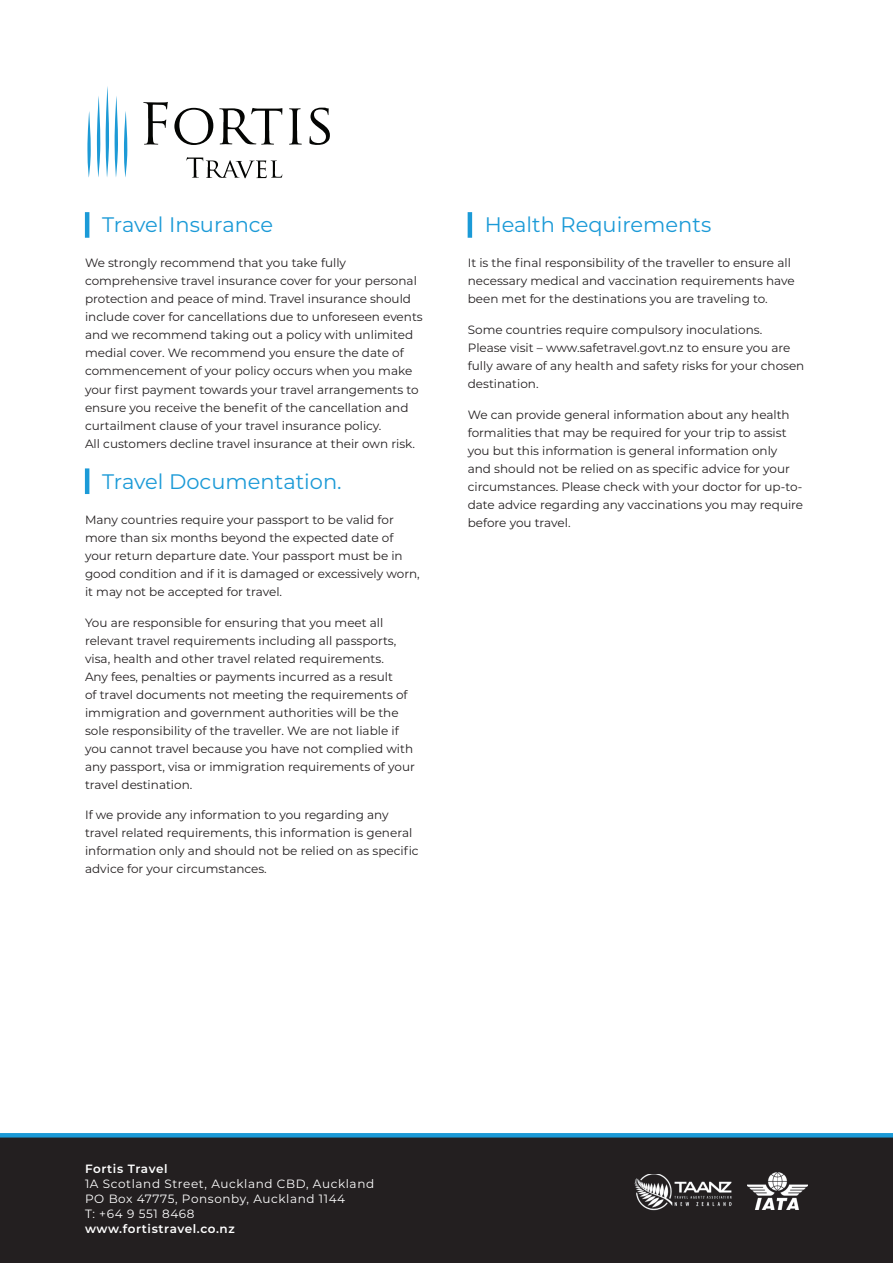
<style>
.page{position:relative;width:893px;height:1263px;background:#fff}
.page>*{position:absolute;margin:0;border:0;box-sizing:border-box;transform-origin:0 0}
.t1{font:21px "Montserrat";color:#1b9ad7}
.t2{font:12px/18px "Montserrat";color:#231f20}
.t3{font:12px/15px "Montserrat";letter-spacing:.05em;color:#fff}
.t4{font:600 12px "Montserrat";letter-spacing:.05em;color:#fff}
</style>
<div class="page">
<div style="left:0;top:1137px;width:893px;height:126px;background:#231f20"></div>
<hr style="left:0;top:1133px;width:893px;height:4px;background:#1b9ad7">
<img style="left:747px;top:1173px;width:61px;height:37px">
<img style="left:634px;top:1174px;width:98px;height:36px">
<svg style="left:87px;top:111px;width:4px;height:67px"></svg>
<svg style="left:124px;top:111px;width:3px;height:66px"></svg>
<svg style="left:97px;top:96px;width:3px;height:81px"></svg>
<svg style="left:106px;top:86px;width:12px;height:91px"></svg>
<svg style="left:143px;top:102px;width:25px;height:43px"></svg>
<svg style="left:174px;top:108px;width:39px;height:37px"></svg>
<svg style="left:219px;top:108px;width:63px;height:37px"></svg>
<svg style="left:289px;top:108px;width:13px;height:37px"></svg>
<svg style="left:309px;top:108px;width:21px;height:37px"></svg>
<svg style="left:186px;top:157px;width:96px;height:21px"></svg>
<hr style="left:85px;top:212px;width:4px;height:26px;background:#1b9ad7">
<hr style="left:85px;top:468px;width:4px;height:26px;background:#1b9ad7">
<hr style="left:468px;top:212px;width:4px;height:26px;background:#1b9ad7">
<h1 class="t1" style="left:102px;top:211px;width:173px">Travel Insurance</h1>
<p class="t2" style="left:85px;top:254px;width:339px">We strongly recommend that you take fully comprehensive travel insurance cover for your personal protection and peace of mind. Travel insurance should include cover for cancellations due to unforeseen events and we recommend taking out a policy with unlimited medial cover. We recommend you ensure the date of commencement of your policy occurs when you make your first payment towards your travel arrangements to ensure you receive the benefit of the cancellation and curtailment clause of your travel insurance policy.<br>All customers decline travel insurance at their own risk.</p>
<h1 class="t1" style="left:102px;top:467px;width:241px">Travel Documentation.</h1>
<p class="t2" style="left:85px;top:510px;width:336px">Many countries require your passport to be valid for more than six months beyond the expected date of your return departure date. Your passport must be in good condition and if it is damaged or excessively worn, it may not be accepted for travel.</p>
<p class="t2" style="left:85px;top:613px;width:331px">You are responsible for ensuring that you meet all relevant travel requirements including all passports, visa, health and other travel related requirements.<br>Any fees, penalties or payments incurred as a result<br>of travel documents not meeting the requirements of immigration and government authorities will be the sole responsibility of the traveller. We are not liable if you cannot travel because you have not complied with any passport, visa or immigration requirements of your travel destination.</p>
<p class="t2" style="left:85px;top:806px;width:335px">If we provide any information to you regarding any travel related requirements, this information is general information only and should not be relied on as specific advice for your circumstances.</p>
<h1 class="t1" style="left:485px;top:211px;width:228px">Health Requirements</h1>
<p class="t2" style="left:468px;top:254px;width:328px">It is the final responsibility of the traveller to ensure all necessary medical and vaccination requirements have been met for the destinations you are traveling to.</p>
<p class="t2" style="left:468px;top:321px;width:338px">Some countries require compulsory inoculations.<br>Please visit – www.safetravel.govt.nz to ensure you are fully aware of any health and safety risks for your chosen destination.</p>
<p class="t2" style="left:468px;top:405px;width:337px">We can provide general information about any health formalities that may be required for your trip to assist you but this information is general information only and should not be relied on as specific advice for your circumstances. Please check with your doctor for up-to&shy;date advice regarding any vaccinations you may require before you travel.</p>
<p class="t4" style="left:85px;top:1160px;width:84px">Fortis Travel</p>
<p class="t3" style="left:85px;top:1176px;width:291px">1A Scotland Street, Auckland CBD, Auckland<br>PO Box 47775, Ponsonby, Auckland 1144<br>T: +64 9 551 8468</p>
<p class="t4" style="left:85px;top:1220px;width:151px">www.fortistravel.co.nz</p>
</div>
